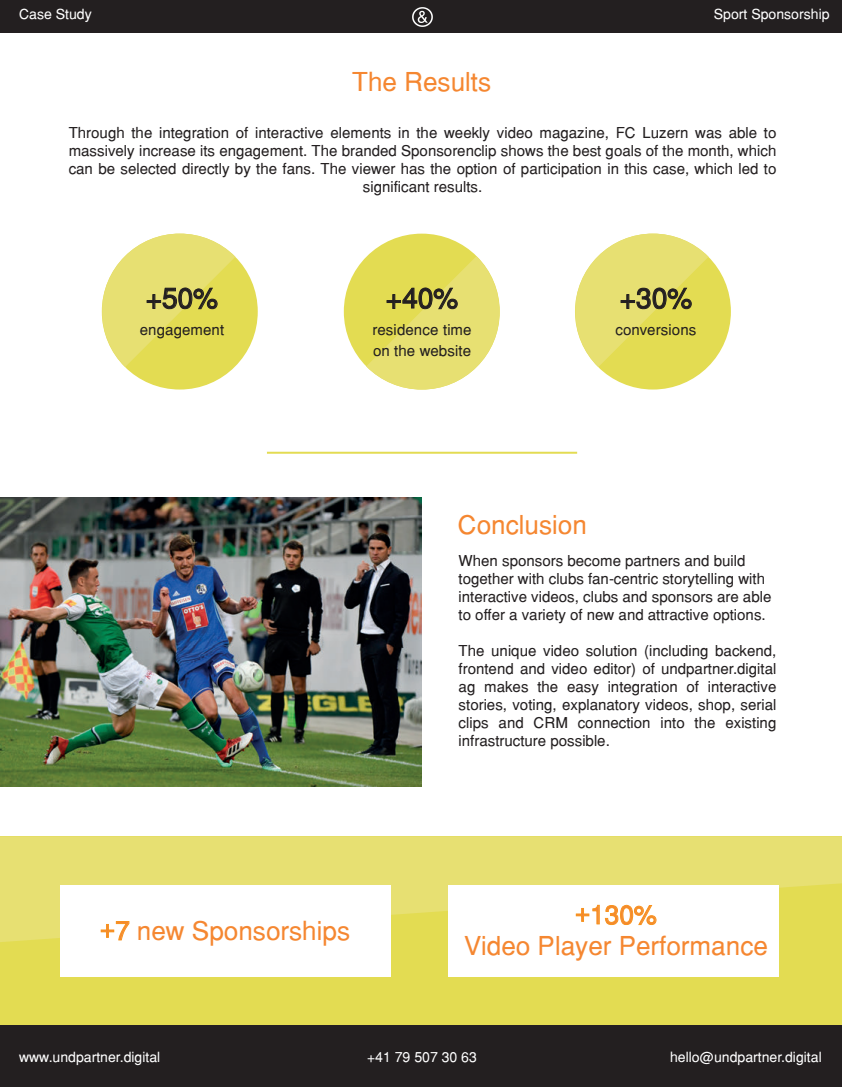
<style>
.page{position:relative;width:842px;height:1087px;background:#fff}
.page>*{position:absolute;margin:0;border:0;box-sizing:border-box;transform-origin:0 0}
.t1{font:28px "Helvetica";color:#231f20}
.t2{font:26px/31px "Helvetica";color:#f58731;text-align:center}
.t3{font:15px/18px "Helvetica";color:#231f20}
.t4{font:14px "Helvetica";color:#fff}
</style>
<div class="page">
<hr style="left:267px;top:452px;width:310px;height:2px;background:#e3dc52">
<div style="left:0;top:0;width:842px;height:32px;background:#231f20"></div>
<div style="left:0;top:836px;width:842px;height:189px;background:#e3dc52"></div>
<svg style="left:0;top:836px;width:842px;height:106px;background:#e6df6f"></svg>
<div style="left:61px;top:885px;width:330px;height:91px;background:#fff"></div>
<img style="left:0;top:497px;width:422px;height:289px">
<svg style="left:100px;top:921px;width:30px;height:20px"></svg>
<div style="left:449px;top:885px;width:330px;height:91px;background:#fff"></div>
<svg style="left:575px;top:904px;width:82px;height:22px"></svg>
<div style="left:0;top:1025px;width:842px;height:62px;background:#231f20"></div>
<div style="left:344px;top:234px;width:156px;height:156px;background:#e3dc52;border-radius:50%"></div>
<div style="left:575px;top:234px;width:156px;height:155px;background:#e3dc52;border-radius:50%"></div>
<svg style="left:575px;top:233px;width:133px;height:134px"></svg>
<svg style="left:366px;top:256px;width:134px;height:134px"></svg>
<div style="left:102px;top:234px;width:156px;height:155px;background:#e3dc52;border-radius:50%"></div>
<svg style="left:101px;top:233px;width:134px;height:134px"></svg>
<img style="left:413px;top:7px;width:19px;height:20px">
<p class="t4" style="left:19px;top:9px;width:74px">Case Study</p>
<p class="t4" style="left:714px;top:9px;width:117px">Sport Sponsorship</p>
<h2 class="t2" style="left:352px;top:69px;width:141px">The Results</h2>
<p class="t3" style="left:69px;top:125px;width:709px;text-align:center">Through the integration of interactive elements in the weekly video magazine, FC Luzern was able to massively increase its engagement. The branded Sponsorenclip shows the best goals of the month, which can be selected directly by the fans. The viewer has the option of participation in this case, which led to significant results.</p>
<h1 class="t1" style="left:146px;top:287px;width:74px">+50%</h1>
<p class="t3" style="left:140px;top:322px;width:86px">engagement</p>
<h1 class="t1" style="left:386px;top:287px;width:74px">+40%</h1>
<h1 class="t1" style="left:620px;top:287px;width:74px">+30%</h1>
<p class="t3" style="left:372px;top:320px;width:101px;line-height:21px">residence time on the website</p>
<p class="t3" style="left:615px;top:322px;width:82px">conversions</p>
<h2 class="t2" style="left:100px;top:918px;width:252px">+7 new Sponsorships</h2>
<h2 class="t2" style="left:458px;top:512px;width:131px">Conclusion</h2>
<p class="t3" style="left:459px;top:553px;width:314px">When sponsors become partners and build together with clubs fan-centric storytelling with interactive videos, clubs and sponsors are able to offer a variety of new and attractive options.</p>
<p class="t3" style="left:459px;top:643px;width:319px;text-align:justify">The unique video solution (including backend, frontend and video editor) of undpartner.digital ag makes the easy integration of interactive stories, voting, explanatory videos, shop, serial clips and CRM connection into the existing infrastructure possible.</p>
<h2 class="t2" style="left:464px;top:902px;width:305px">+130%<br>Video Player Performance</h2>
<p class="t4" style="left:19px;top:1051px;width:143px">www.undpartner.digital</p>
<p class="t4" style="left:367px;top:1051px;width:111px">+41 79 507 30 63</p>
<p class="t4" style="left:670px;top:1051px;width:153px">hello@undpartner.digital</p>
</div>
